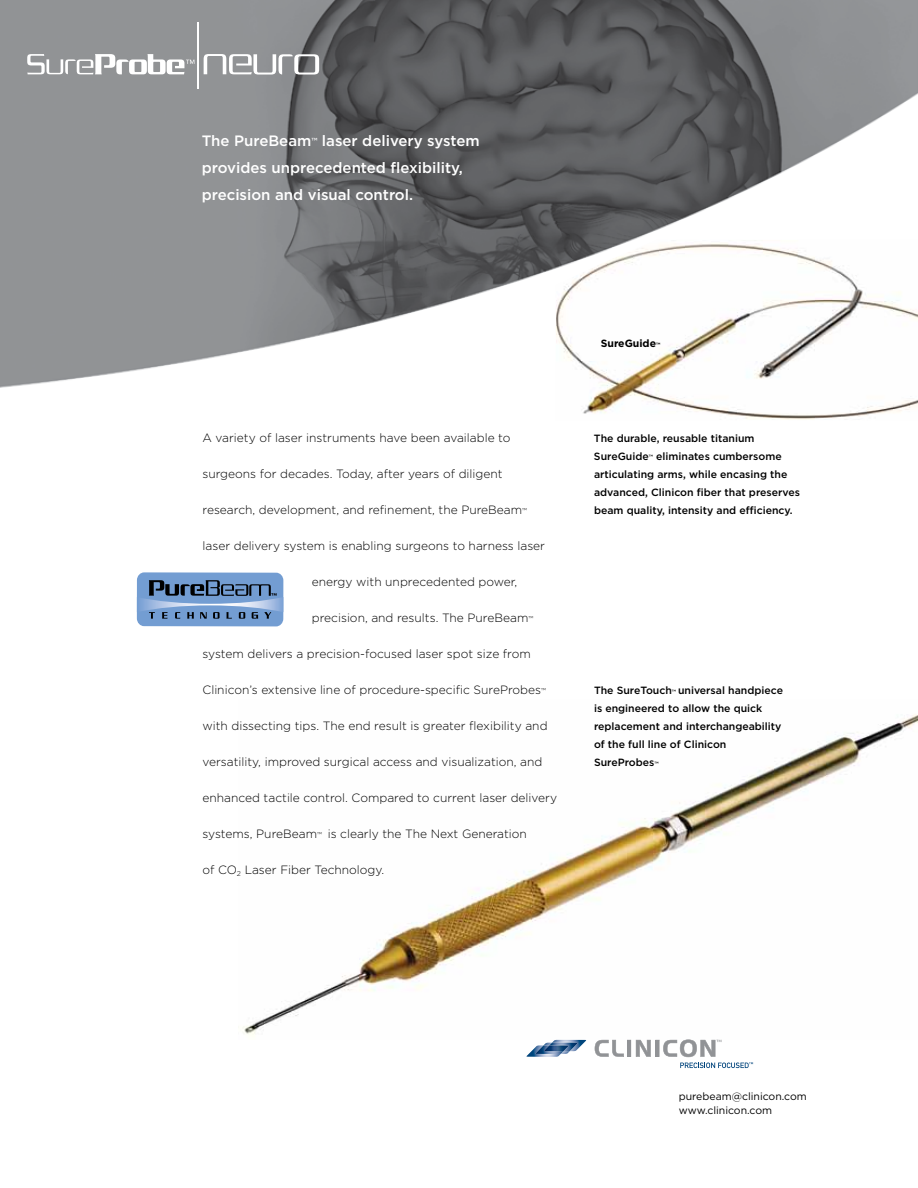
<style>
.page{position:relative;width:918px;height:1188px;background:#fff}
.page>*{position:absolute;margin:0;border:0;box-sizing:border-box;transform-origin:0 0}
.t1{font:500 15px/27px "Gotham";color:#fff}
.t2{font:300 12px "Gotham";color:#000}
.t3{font:500 10.5px/18px "Gotham";color:#000}
.t4{font:10.5px/13.5px "Gotham";color:#000}
.t5{font:700 10.5px "Gotham";color:#000}
.s1{font-size:8.7px}
.s2{font-size:7.05px}
.s3{font-size:6.15px}
</style>
<div class="page">
<img style="left:0;top:0;width:918px;height:388px">
<svg style="left:204px;top:54px;width:115px;height:21px"></svg>
<svg style="left:27px;top:54px;width:167px;height:20px"></svg>
<hr style="left:197px;top:22px;width:2px;height:67px;background:#fff">
<svg style="left:532px;top:179px;width:386px;height:209px"></svg>
<img style="left:556px;top:240px;width:362px;height:180px">
<img style="left:242px;top:714px;width:676px;height:321px">
<svg style="left:595px;top:1040px;width:158px;height:28px"></svg>
<svg style="left:526px;top:1040px;width:60px;height:17px"></svg>
<img style="left:535px;top:1045px;width:28px;height:9px">
<img style="left:544px;top:1045px;width:25px;height:6px">
<div style="left:137px;top:572px;width:146px;height:54px;background:#739dd2;border-radius:8px"></div>
<svg style="left:141px;top:580px;width:141px;height:39px"></svg>
<p class="t1" style="left:202px;top:127px;width:279px">The PureBeam<span class="s1">™</span> laser delivery system provides unprecedented flexibility, precision and visual control.</p>
<p class="t2" style="left:202px;top:430px;width:310px">A variety of laser instruments have been available to</p>
<p class="t2" style="left:202px;top:466px;width:302px">surgeons for decades. Today, after years of diligent</p>
<p class="t2" style="left:202px;top:502px;width:326px">research, development, and refinement, the PureBeam<span class="s2">™</span></p>
<p class="t2" style="left:202px;top:538px;width:344px">laser delivery system is enabling surgeons to harness laser</p>
<p class="t2" style="left:312px;top:574px;width:207px">energy with unprecedented power,</p>
<p class="t2" style="left:312px;top:610px;width:223px">precision, and results. The PureBeam<span class="s2">™</span></p>
<p class="t2" style="left:202px;top:646px;width:330px">system delivers a precision-focused laser spot size from</p>
<p class="t2" style="left:202px;top:682px;width:345px">Clinicon’s extensive line of procedure-specific SureProbes<span class="s2">™</span></p>
<p class="t2" style="left:202px;top:718px;width:347px">with dissecting tips. The end result is greater flexibility and</p>
<p class="t2" style="left:202px;top:754px;width:341px">versatility, improved surgical access and visualization, and</p>
<p class="t2" style="left:202px;top:790px;width:356px">enhanced tactile control. Compared to current laser delivery</p>
<p class="t2" style="left:202px;top:826px;width:326px">systems, PureBeam<span class="s2">™</span> is clearly the The Next Generation</p>
<p class="t2" style="left:203px;top:862px;width:183px">of CO<sub>2</sub> Laser Fiber Technology.</p>
<p class="t5" style="left:601px;top:336px;width:61px">SureGuide<span class="s3">™</span></p>
<p class="t3" style="left:594px;top:429px;width:207px">The durable, reusable titanium SureGuide<span class="s3">™</span> eliminates cumbersome articulating arms, while encasing the advanced, Clinicon fiber that preserves beam quality, intensity and efficiency.</p>
<p class="t3" style="left:594px;top:682px;width:191px">The SureTouch<span class="s3">™</span> universal handpiece is engineered to allow the quick replacement and interchangeability of the full line of Clinicon<br>SureProbes<span class="s3">™</span></p>
<p class="t4" style="left:679px;top:1090px;width:130px">purebeam@clinicon.com www.clinicon.com</p>
</div>
